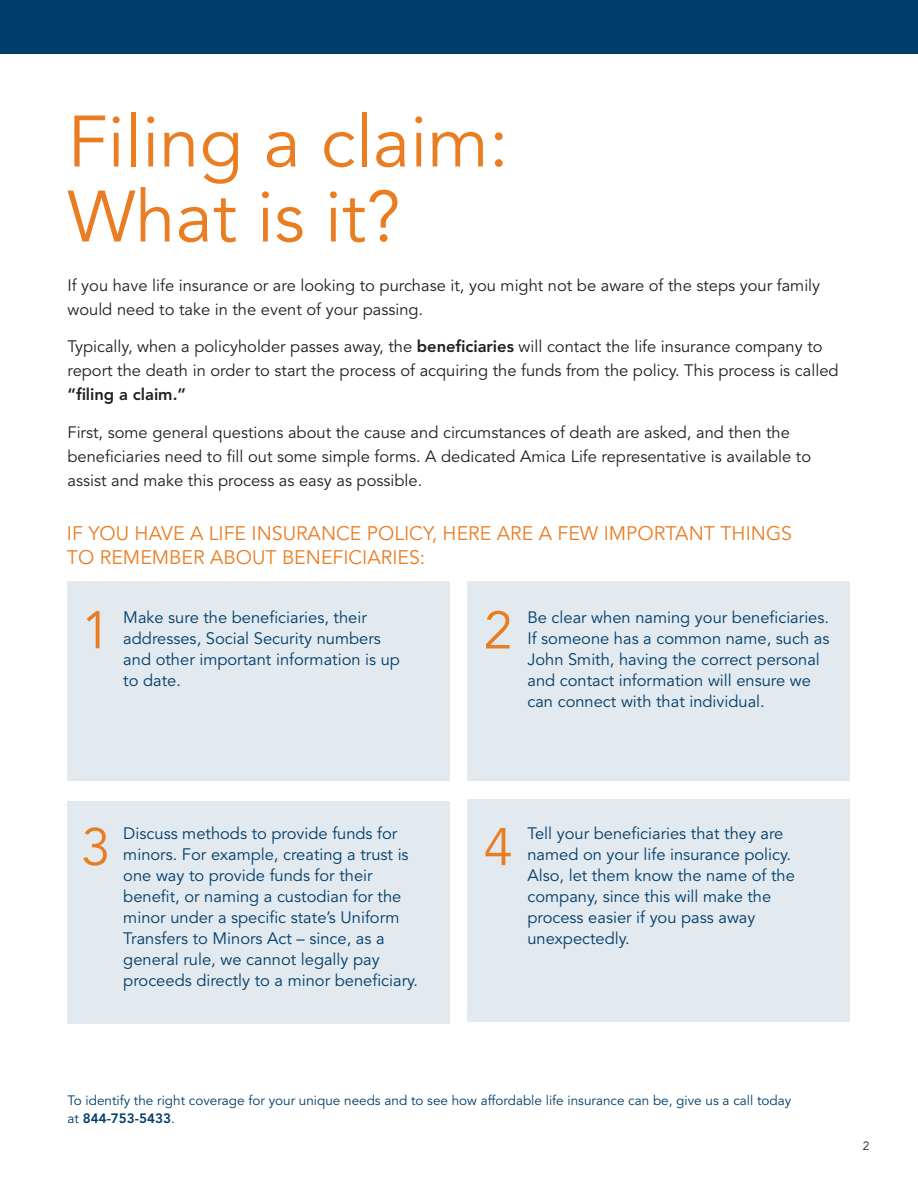
<style>
.page{position:relative;width:918px;height:1188px;background:#fff}
.page>*{position:absolute;margin:0;border:0;box-sizing:border-box;transform-origin:0 0}
.t1{font:72px/75px "Avenir";color:#ea7d22}
.t2{font:52.5px "Avenir";color:#ea7d22}
.t3{font:19.5px/24px "Avenir";color:#ea7d22}
.t4{font:16.5px/21px "Avenir";color:#003d6a}
.t5{font:16.5px/24px "Avenir";color:#231f20}
.t6{font:13.5px/18px "Avenir";color:#003d6a}
.t7{font:12px "Avenir";color:#231f20}
.s1{font-weight:800}
</style>
<div class="page">
<div style="left:0;top:0;width:918px;height:54px;background:#003d6a"></div>
<div style="left:67px;top:582px;width:383px;height:199px;background:#e2e9ef"></div>
<div style="left:67px;top:801px;width:383px;height:223px;background:#e2e9ef"></div>
<div style="left:467px;top:582px;width:383px;height:199px;background:#e2e9ef"></div>
<div style="left:467px;top:800px;width:383px;height:222px;background:#e2e9ef"></div>
<p class="t1" style="left:68px;top:106px;width:443px">Filing a claim:<br>What is it?</p>
<p class="t5" style="left:68px;top:274px;width:754px">If you have life insurance or are looking to purchase it, you might not be aware of the steps your family would need to take in the event of your passing.</p>
<p class="t5" style="left:68px;top:335px;width:773px">Typically, when a policyholder passes away, the <span class="s1">beneficiaries</span> will contact the life insurance company to report the death in order to start the process of acquiring the funds from the policy. This process is called <span class="s1">“filing a claim.”</span></p>
<p class="t5" style="left:68px;top:421px;width:745px">First, some general questions about the cause and circumstances of death are asked, and then the beneficiaries need to fill out some simple forms. A dedicated Amica Life representative is available to assist and make this process as easy as possible.</p>
<p class="t3" style="left:67px;top:522px;width:727px">IF YOU HAVE A LIFE INSURANCE POLICY, HERE ARE A FEW IMPORTANT THINGS<br>TO REMEMBER ABOUT BENEFICIARIES:</p>
<p class="t2" style="left:81px;top:600px;width:31px">1</p>
<p class="t4" style="left:123px;top:607px;width:278px">Make sure the beneficiaries, their addresses, Social Security numbers and other important information is up to date.</p>
<p class="t4" style="left:527px;top:607px;width:303px">Be clear when naming your beneficiaries.<br>If someone has a common name, such as John Smith, having the correct personal and contact information will ensure we can connect with that individual.</p>
<p class="t2" style="left:484px;top:600px;width:31px">2</p>
<p class="t2" style="left:81px;top:817px;width:31px">3</p>
<p class="t4" style="left:123px;top:823px;width:296px">Discuss methods to provide funds for minors. For example, creating a trust is one way to provide funds for their benefit, or naming a custodian for the minor under a specific state’s Uniform Transfers to Minors Act – since, as a general rule, we cannot legally pay proceeds directly to a minor beneficiary.</p>
<p class="t4" style="left:527px;top:823px;width:269px">Tell your beneficiaries that they are named on your life insurance policy.<br>Also, let them know the name of the company, since this will make the process easier if you pass away unexpectedly.</p>
<p class="t2" style="left:484px;top:817px;width:31px">4</p>
<p class="t6" style="left:68px;top:1092px;width:725px">To identify the right coverage for your unique needs and to see how affordable life insurance can be, give us a call today at <span class="s1">844-753-5433</span>.</p>
<p class="t7" style="left:863px;top:1139px;width:8px">2</p>
</div>
